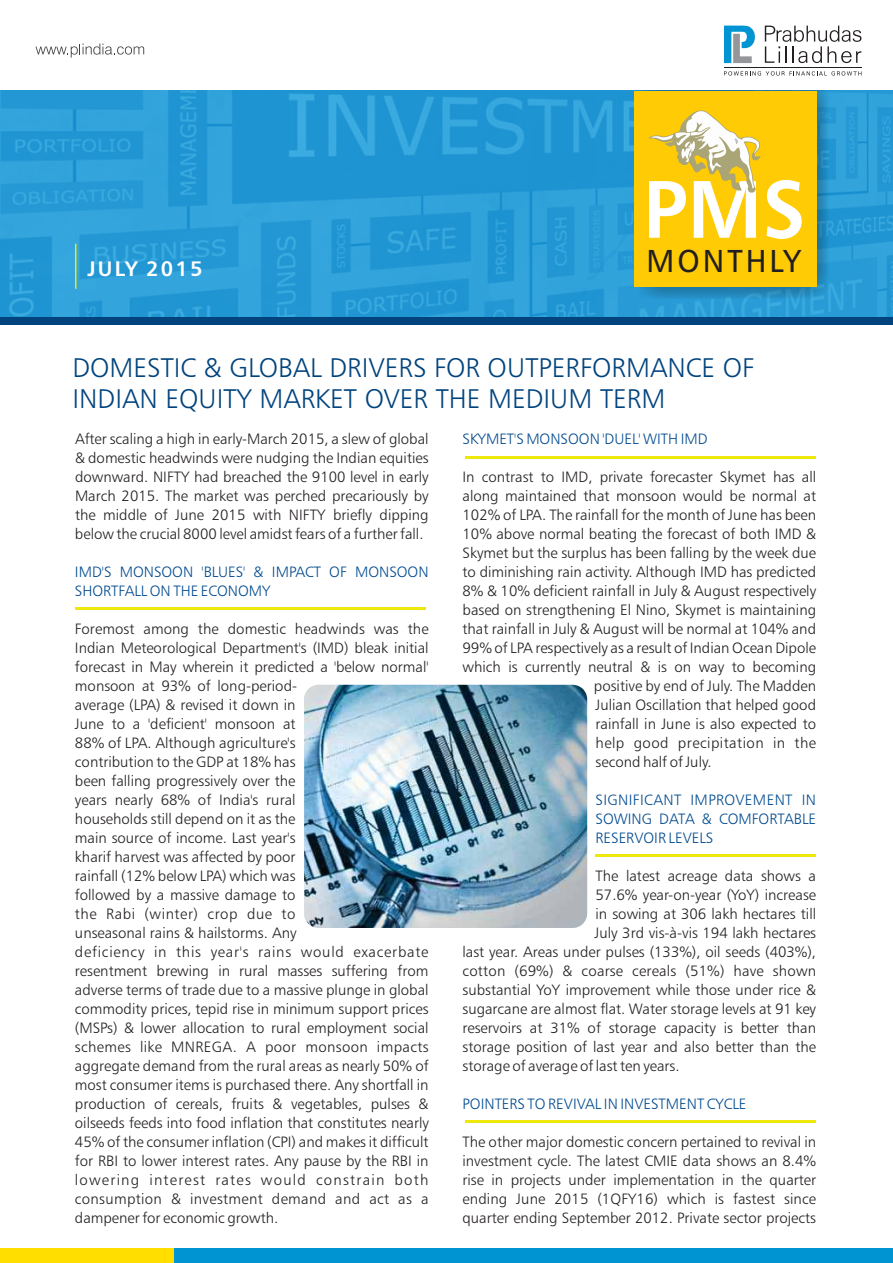
<style>
.page{position:relative;width:893px;height:1263px;background:#fff}
.page>*{position:absolute;margin:0;border:0;box-sizing:border-box;transform-origin:0 0}
.t1{font:81.6px "Humanist 777 BT Bold B";color:#fff;scale:.96 1}
.t2{font:31.8px "Humanist 777 BT Roman B";letter-spacing:.1em;color:#231f20;scale:.96 1}
.t3{font:27px/31.3px "Humanist 777 BT Light B";color:#00437d}
.t4{font:21px "Humanist 777 BT Bold B";letter-spacing:.1em;color:#fff}
.t5{font:15px/19px "Humanist 777 BT Light B";color:#231f20;text-align:justify}
.t6{font:15px/19px "Humanist 777 BT Light B";color:#004a8f}
.t7{font:15px "Humanist 777 BT Light B";letter-spacing:.03em;color:#231f20}
</style>
<div class="page">
<div style="left:0;top:1249px;width:174px;height:14px;background:#ffde00"></div>
<div style="left:174px;top:1249px;width:719px;height:14px;background:#0094d2"></div>
<hr style="left:75px;top:607px;width:351px;height:2px;background:#ede80a">
<div style="left:1px;top:311px;width:892px;height:14px;background:#00437d"></div>
<img style="left:1px;top:91px;width:892px;height:226px">
<svg style="left:724px;top:26px;width:31px;height:37px"></svg>
<hr style="left:724px;top:67px;width:138px;height:1px;background:#231f20">
<svg style="left:765px;top:26px;width:96px;height:37px"></svg>
<svg style="left:724px;top:71px;width:137px;height:5px"></svg>
<svg style="left:36px;top:44px;width:108px;height:14px"></svg>
<div style="left:638px;top:91px;width:190px;height:208px;background:#231f20;opacity:.49"></div>
<div style="left:634px;top:91px;width:182px;height:195px;background:#ffcb04"></div>
<svg style="left:649px;top:110px;width:112px;height:83px"></svg>
<hr style="left:75px;top:244px;width:1px;height:45px;background:#ede80a">
<img style="left:304px;top:685px;width:283px;height:243px;border-radius:15px">
<hr style="left:465px;top:456px;width:351px;height:2px;background:#ede80a">
<hr style="left:596px;top:854px;width:220px;height:2px;background:#ede80a">
<hr style="left:465px;top:1120px;width:351px;height:3px;background:#ede80a">
<h3 class="t4" style="left:87px;top:260px;width:117px">JULY 2015</h3>
<h1 class="t1" style="left:643px;top:176px;width:171px">PMS</h1>
<h2 class="t2" style="left:646px;top:248px;width:163px">MONTHLY</h2>
<h3 class="t3" style="left:72px;top:354px;width:683px">DOMESTIC &amp; GLOBAL DRIVERS FOR OUTPERFORMANCE OF<br>INDIAN EQUITY MARKET OVER THE MEDIUM TERM</h3>
<p class="t5" style="left:75px;top:430px;width:355px">After scaling a high in early-March 2015, a slew of global &amp; domestic headwinds were nudging the Indian equities downward. NIFTY had breached the 9100 level in early March 2015. The market was perched precariously by the middle of June 2015 with NIFTY briefly dipping below the crucial 8000 level amidst fears of a further fall.</p>
<p class="t6" style="left:75px;top:563px;width:355px">IMD'S MONSOON 'BLUES' &amp; IMPACT OF MONSOON<br>SHORTFALL ON THE ECONOMY</p>
<p class="t5" style="left:75px;top:620px;width:356px;text-align:left">Foremost among the domestic headwinds was the Indian Meteorological Department's (IMD) bleak initial forecast in May wherein it predicted a 'below normal' monsoon at 93% of long-period-<br>average (LPA) &amp; revised it down in<br>June to a 'deficient' monsoon at<br>88% of LPA. Although agriculture's<br>contribution to the GDP at 18% has<br>been falling progressively over the<br>years nearly 68% of India's rural<br>households still depend on it as the<br>main source of income. Last year's<br>kharif harvest was affected by poor<br>rainfall (12% below LPA) which was<br>followed by a massive damage to<br>the Rabi (winter) crop due to<br>unseasonal rains &amp; hailstorms. Any<br>deficiency in this year's rains would exacerbate resentment brewing in rural masses suffering from adverse terms of trade due to a massive plunge in global commodity prices, tepid rise in minimum support prices (MSPs) &amp; lower allocation to rural employment social schemes like MNREGA. A poor monsoon impacts aggregate demand from the rural areas as nearly 50% of most consumer items is purchased there. Any shortfall in production of cereals, fruits &amp; vegetables, pulses &amp; oilseeds feeds into food inflation that constitutes nearly 45% of the consumer inflation (CPI) and makes it difficult for RBI to lower interest rates. Any pause by the RBI in lowering interest rates would constrain both consumption &amp; investment demand and act as a dampener for economic growth.</p>
<p class="t6" style="left:463px;top:430px;width:247px">SKYMET'S MONSOON 'DUEL' WITH IMD</p>
<p class="t5" style="left:463px;top:468px;width:355px">In contrast to IMD, private forecaster Skymet has all</p>
<p class="t5" style="left:463px;top:487px;width:355px">along maintained that monsoon would be normal at</p>
<p class="t5" style="left:463px;top:506px;width:355px">102% of LPA. The rainfall for the month of June has been</p>
<p class="t5" style="left:463px;top:525px;width:355px">10% above normal beating the forecast of both IMD &amp;</p>
<p class="t5" style="left:463px;top:544px;width:355px">Skymet but the surplus has been falling by the week due</p>
<p class="t5" style="left:463px;top:563px;width:355px">to diminishing rain activity. Although IMD has predicted</p>
<p class="t5" style="left:463px;top:582px;width:355px">8% &amp; 10% deficient rainfall in July &amp; August respectively</p>
<p class="t5" style="left:463px;top:601px;width:355px">based on strengthening El Nino, Skymet is maintaining</p>
<p class="t5" style="left:463px;top:620px;width:355px">that rainfall in July &amp; August will be normal at 104% and</p>
<p class="t5" style="left:463px;top:639px;width:355px">99% of LPA respectively as a result of Indian Ocean Dipole</p>
<p class="t5" style="left:462px;top:658px;width:355px">which is currently neutral &amp; is on way to becoming</p>
<p class="t5" style="left:594px;top:677px;width:224px">positive by end of July. The Madden</p>
<p class="t5" style="left:596px;top:696px;width:222px">Julian Oscillation that helped good</p>
<p class="t5" style="left:596px;top:715px;width:222px">rainfall in June is also expected to</p>
<p class="t7" style="left:596px;top:736px;width:222px">help good precipitation in the</p>
<p class="t5" style="left:596px;top:753px;width:118px">second half of July.</p>
<p class="t6" style="left:595px;top:791px;width:222px;text-align:justify">SIGNIFICANT IMPROVEMENT IN SOWING DATA &amp; COMFORTABLE RESERVOIR LEVELS</p>
<p class="t5" style="left:595px;top:867px;width:222px">The latest acreage data shows a</p>
<p class="t5" style="left:595px;top:886px;width:222px">57.6% year-on-year (YoY) increase</p>
<p class="t5" style="left:595px;top:905px;width:222px">in sowing at 306 lakh hectares till</p>
<p class="t5" style="left:595px;top:925px;width:223px">July 3rd vis-à-vis 194 lakh hectares</p>
<p class="t5" style="left:462px;top:944px;width:355px">last year. Areas under pulses (133%), oil seeds (403%),</p>
<p class="t5" style="left:462px;top:963px;width:355px">cotton (69%) &amp; coarse cereals (51%) have shown</p>
<p class="t5" style="left:462px;top:982px;width:355px">substantial YoY improvement while those under rice &amp;</p>
<p class="t5" style="left:462px;top:1001px;width:355px">sugarcane are almost flat. Water storage levels at 91 key</p>
<p class="t5" style="left:462px;top:1020px;width:355px">reservoirs at 31% of storage capacity is better than</p>
<p class="t5" style="left:462px;top:1039px;width:355px">storage position of last year and also better than the</p>
<p class="t5" style="left:462px;top:1058px;width:219px">storage of average of last ten years.</p>
<p class="t6" style="left:462px;top:1096px;width:286px">POINTERS TO REVIVAL IN INVESTMENT CYCLE</p>
<p class="t5" style="left:462px;top:1134px;width:355px">The other major domestic concern pertained to revival in investment cycle. The latest CMIE data shows an 8.4% rise in projects under implementation in the quarter ending June 2015 (1QFY16) which is fastest since quarter ending September 2012. Private sector projects</p>
</div>
